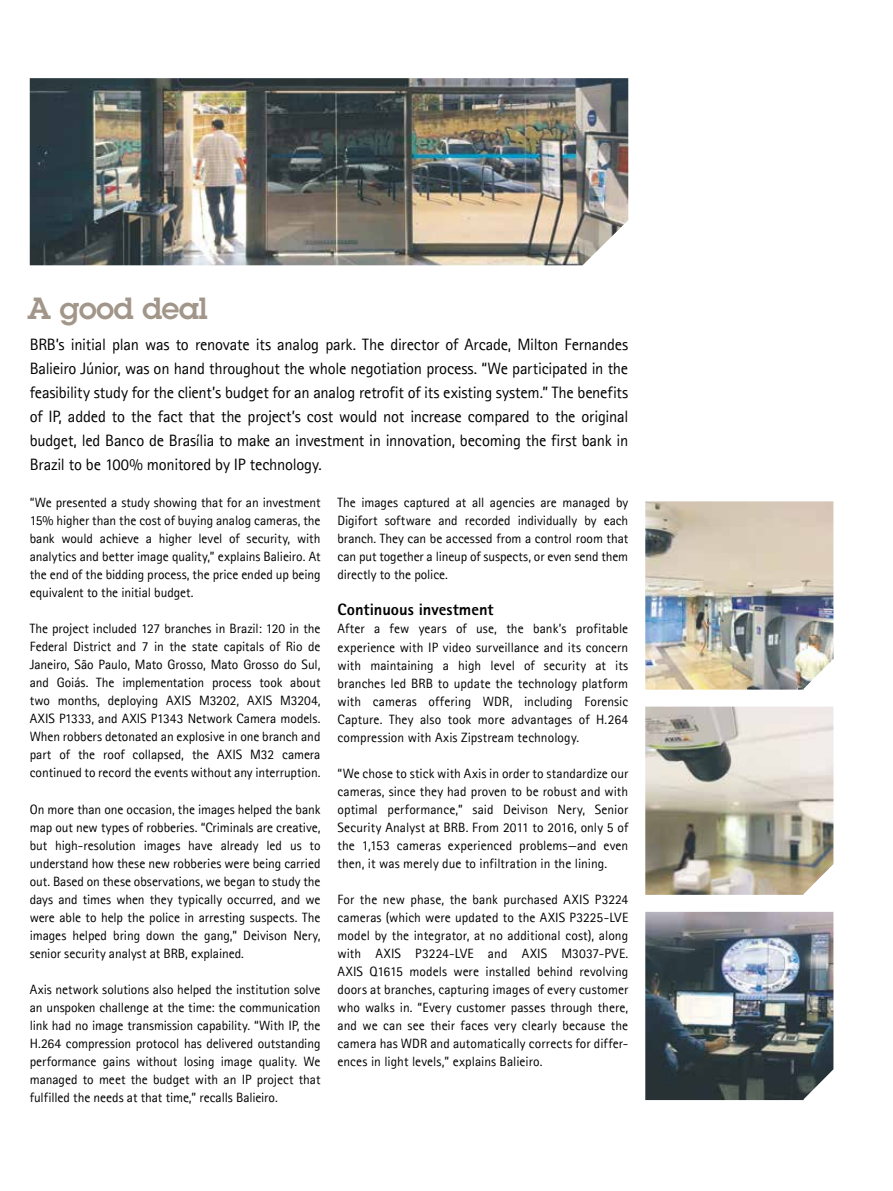
<style>
.page{position:relative;width:893px;height:1191px;background:#fff}
.page>*{position:absolute;margin:0;border:0;box-sizing:border-box;transform-origin:0 0}
.t1{font:600 30px "Lubalin Graph ECG";letter-spacing:-.005em;color:#a19689}
.t2{font:16.5px/24px "Agfa Rotis Sans Serif";letter-spacing:-.015em;color:#000;text-align:justify}
.t3{font:800 16.5px "Rotis Sans Serif Pro";color:#000}
.t4{font:13.5px/18px "Agfa Rotis Sans Serif";letter-spacing:-.005em;color:#000;text-align:justify}
</style>
<div class="page">
<img style="left:30px;top:78px;width:598px;height:187px">
<img style="left:645px;top:501px;width:188px;height:188px">
<img style="left:645px;top:706px;width:188px;height:189px">
<img style="left:645px;top:912px;width:188px;height:188px">
<h1 class="t1" style="left:28px;top:288px;width:182px">A good deal</h1>
<p class="t2" style="left:30px;top:332px;width:600px">BRB’s initial plan was to renovate its analog park. The director of Arcade, Milton Fernandes Balieiro Júnior, was on hand throughout the whole negotiation process. “We participated in the feasibility study for the client’s budget for an analog retrofit of its existing system.” The benefits of IP, added to the fact that the project’s cost would not increase compared to the original budget, led Banco de Brasília to make an investment in innovation, becoming the first bank in Brazil to be 100% monitored by IP technology.</p>
<p class="t4" style="left:30px;top:493px;width:292px">“We presented a study showing that for an investment 15% higher than the cost of buying analog cameras, the bank would achieve a higher level of security, with analytics and better image quality,” explains Balieiro. At the end of the bidding process, the price ended up being equivalent to the initial budget.</p>
<p class="t4" style="left:30px;top:619px;width:292px">The project included 127 branches in Brazil: 120 in the Federal District and 7 in the state capitals of Rio de Janeiro, São Paulo, Mato Grosso, Mato Grosso do Sul, and Goiás. The implementation process took about two months, deploying AXIS M3202, AXIS M3204, AXIS P1333, and AXIS P1343 Network Camera models.<br>When robbers detonated an explosive in one branch and part of the roof collapsed, the AXIS M32 camera continued to record the events without any interruption.</p>
<p class="t4" style="left:30px;top:799px;width:292px">On more than one occasion, the images helped the bank map out new types of robberies. “Criminals are creative, but high-resolution images have already led us to understand how these new robberies were being carried out. Based on these observations, we began to study the days and times when they typically occurred, and we were able to help the police in arresting suspects. The images helped bring down the gang,” Deivison Nery, senior security analyst at BRB, explained.</p>
<p class="t4" style="left:30px;top:979px;width:292px">Axis network solutions also helped the institution solve an unspoken challenge at the time: the communication link had no image transmission capability. “With IP, the H.264 compression protocol has delivered outstanding performance gains without losing image quality. We managed to meet the budget with an IP project that fulfilled the needs at that time,” recalls Balieiro.</p>
<p class="t4" style="left:337px;top:493px;width:292px">The images captured at all agencies are managed by Digifort software and recorded individually by each branch. They can be accessed from a control room that can put together a lineup of suspects, or even send them directly to the police.</p>
<p class="t3" style="left:338px;top:599px;width:158px">Continuous investment</p>
<p class="t4" style="left:338px;top:619px;width:292px">After a few years of use, the bank’s profitable experience with IP video surveillance and its concern with maintaining a high level of security at its branches led BRB to update the technology platform with cameras offering WDR, including Forensic Capture. They also took more advantages of H.264 compression with Axis Zipstream technology.</p>
<p class="t4" style="left:338px;top:763px;width:292px">“We chose to stick with Axis in order to standardize our cameras, since they had proven to be robust and with optimal performance,” said Deivison Nery, Senior Security Analyst at BRB. From 2011 to 2016, only 5 of the 1,153 cameras experienced problems—and even then, it was merely due to infiltration in the lining.</p>
<p class="t4" style="left:338px;top:889px;width:292px">For the new phase, the bank purchased AXIS P3224 cameras (which were updated to the AXIS P3225-LVE model by the integrator, at no additional cost), along with AXIS P3224-LVE and AXIS M3037-PVE.<br>AXIS Q1615 models were installed behind revolving doors at branches, capturing images of every customer who walks in. “Every customer passes through there, and we can see their faces very clearly because the camera has WDR and automatically corrects for differ&shy;ences in light levels,” explains Balieiro.</p>
</div>
